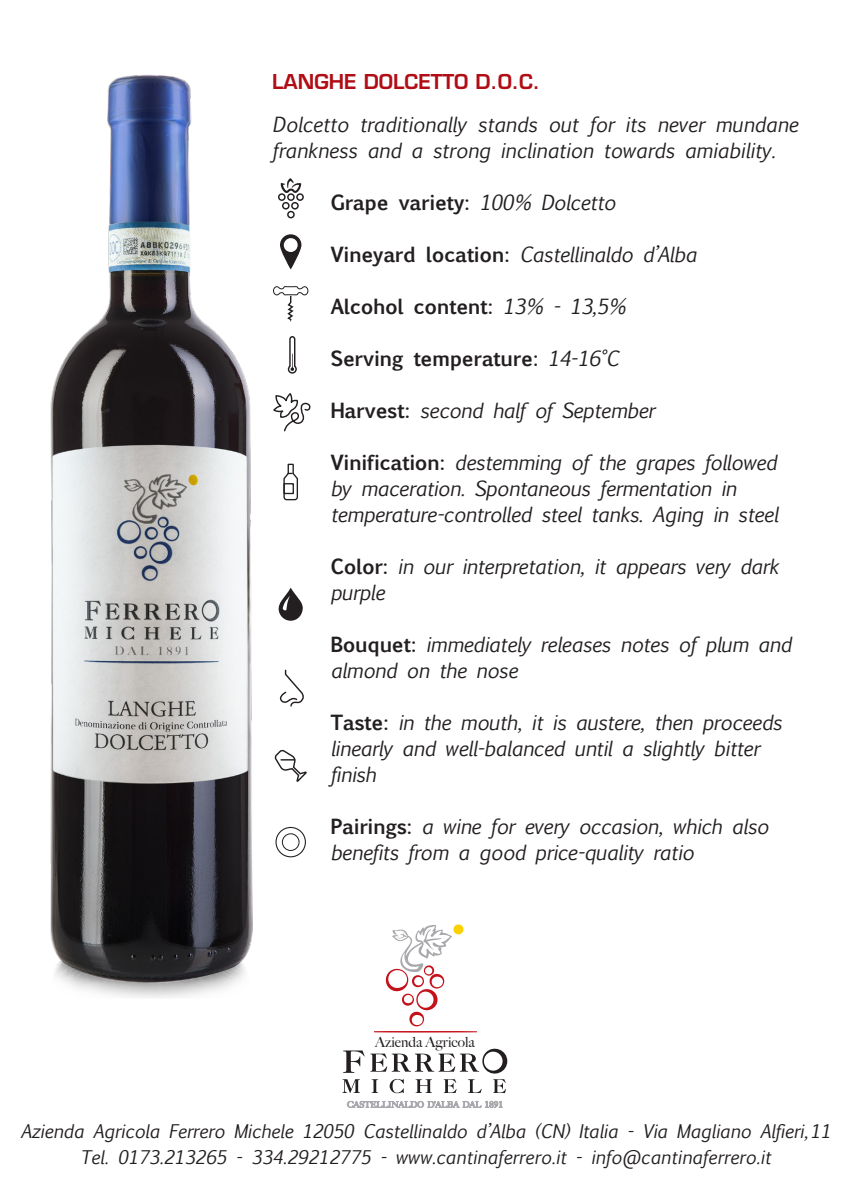
<style>
.page{position:relative;width:851px;height:1191px;background:#fff}
.page>*{position:absolute;margin:0;border:0;box-sizing:border-box;transform-origin:0 0}
.t1{font:italic 20px/26px "Euphemia UCAS";letter-spacing:-.02em;color:#231f20}
.t2{font:700 20px "Euphemia UCAS";letter-spacing:-.02em;color:#231f20}
.t3{font:600 20px "Eurostile LT Std";color:#b00d15}
.t4{font:italic 18px/26px "Euphemia UCAS";letter-spacing:-.01em;color:#231f20;text-align:center}
.t5{font:500 14.2px "Big Caslon";color:#231f20}
.t6{font:500 11.8px "Big Caslon";color:#231f20}
.s1{font-weight:400;font-style:italic}
.s2{font-weight:700;font-style:normal}
</style>
<div class="page">
<svg style="left:374px;top:924px;width:102px;height:108px"></svg>
<svg style="left:342px;top:1048px;width:165px;height:45px"></svg>
<svg style="left:347px;top:1100px;width:155px;height:7px"></svg>
<img style="left:50px;top:74px;width:202px;height:924px">
<svg style="left:280px;top:234px;width:21px;height:35px"></svg>
<div style="left:278px;top:193px;width:7px;height:8px;border:1px solid #231f20;border-radius:50%"></div>
<div style="left:287px;top:193px;width:8px;height:8px;border:1px solid #231f20;border-radius:50%"></div>
<div style="left:287px;top:211px;width:8px;height:7px;border:1px solid #231f20;border-radius:50%"></div>
<div style="left:296px;top:193px;width:8px;height:8px;border:1px solid #231f20;border-radius:50%"></div>
<div style="left:282px;top:202px;width:7px;height:7px;border:1px solid #231f20;border-radius:50%"></div>
<div style="left:291px;top:202px;width:8px;height:7px;border:1px solid #231f20;border-radius:50%"></div>
<svg style="left:280px;top:178px;width:21px;height:15px"></svg>
<svg style="left:273px;top:286px;width:36px;height:36px"></svg>
<svg style="left:288px;top:336px;width:9px;height:38px"></svg>
<svg style="left:273px;top:393px;width:38px;height:39px"></svg>
<svg style="left:283px;top:463px;width:15px;height:38px"></svg>
<div style="left:283px;top:483px;width:11px;height:11px;border:1px solid #231f20"></div>
<svg style="left:278px;top:587px;width:25px;height:34px"></svg>
<svg style="left:279px;top:669px;width:25px;height:38px"></svg>
<svg style="left:274px;top:749px;width:33px;height:33px"></svg>
<div style="left:275px;top:827px;width:31px;height:30px;border:1px solid #231f20;border-radius:50%"></div>
<div style="left:282px;top:833px;width:17px;height:17px;border:1px solid #231f20;border-radius:50%"></div>
<p class="t3" style="left:272px;top:69px;width:269px">LANGHE DOLCETTO D.O.C.</p>
<p class="t1" style="left:272px;top:111px;width:527px">Dolcetto traditionally stands out for its never mundane frankness and a strong inclination towards amiability.</p>
<p class="t2" style="left:330px;top:187px;width:287px">Grape variety: <span class="s1">100% Dolcetto</span></p>
<p class="t1" style="left:330px;top:241px;width:368px"><span class="s2">Vineyard location:</span> Castellinaldo d’Alba</p>
<p class="t2" style="left:330px;top:291px;width:297px">Alcohol content: <span class="s1">13% - 13,5%</span></p>
<p class="t2" style="left:330px;top:343px;width:290px">Serving temperature: <span class="s1">14-16°C</span></p>
<p class="t1" style="left:330px;top:397px;width:326px"><span class="s2">Harvest:</span> second half of September</p>
<p class="t1" style="left:330px;top:449px;width:448px"><span class="s2">Vinification:</span> destemming of the grapes followed</p>
<p class="t1" style="left:330px;top:475px;width:407px">by maceration. Spontaneous fermentation in</p>
<p class="t1" style="left:330px;top:501px;width:449px">temperature-controlled steel tanks. Aging in steel</p>
<p class="t1" style="left:330px;top:553px;width:450px"><span class="s2">Color:</span> in our interpretation, it appears very dark</p>
<p class="t1" style="left:330px;top:579px;width:56px">purple</p>
<p class="t1" style="left:330px;top:631px;width:463px"><span class="s2">Bouquet:</span> immediately releases notes of plum and</p>
<p class="t1" style="left:330px;top:657px;width:189px">almond on the nose</p>
<p class="t1" style="left:330px;top:709px;width:453px"><span class="s2">Taste:</span> in the mouth, it is austere, then proceeds</p>
<p class="t1" style="left:330px;top:735px;width:431px">linearly and well-balanced until a slightly bitter</p>
<p class="t1" style="left:330px;top:761px;width:47px">finish</p>
<p class="t1" style="left:330px;top:813px;width:440px"><span class="s2">Pairings:</span> a wine for every occasion, which also</p>
<p class="t1" style="left:330px;top:839px;width:365px">benefits from a good price-quality ratio</p>
<p class="t5" style="left:375px;top:1030px;width:101px">Azienda Agricola</p>
<p class="t6" style="left:382px;top:1032px;width:85px">Azienda Agricola</p>
<p class="t4" style="left:20px;top:1118px;width:811px">Azienda Agricola Ferrero Michele 12050 Castellinaldo d’Alba (CN) Italia - Via Magliano Alfieri,11<br>Tel. 0173.213265 - 334.29212775 - www.cantinaferrero.it - info@cantinaferrero.it</p>
</div>
